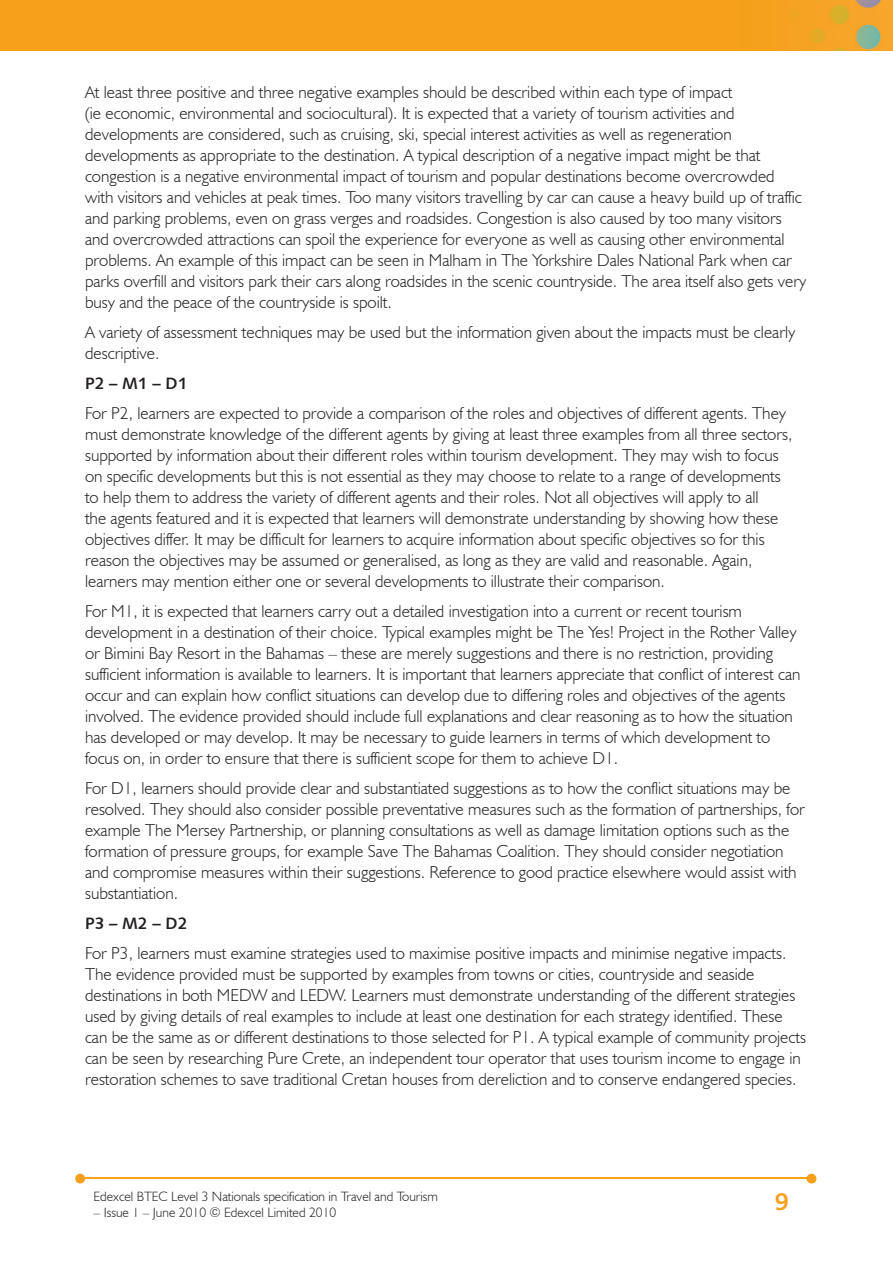
<style>
.page{position:relative;width:893px;height:1263px;background:#fff}
.page>*{position:absolute;margin:0;border:0;box-sizing:border-box;transform-origin:0 0}
.t1{font:700 25.5px "Bliss";color:#f6a01b}
.t2{font:300 17.25px/21px "Humanist 521 BT";color:#231f20}
.t3{font:16.5px "Humanist 531 BT Bold A";color:#231f20}
.t4{font:300 13.5px "Humanist 521 BT";color:#231f20}
</style>
<div class="page">
<img style="left:0;top:0;width:893px;height:51px">
<hr style="left:82px;top:1178px;width:728px;height:1px;background:#f6a01b">
<svg style="left:807px;top:1174px;width:9px;height:9px"></svg>
<svg style="left:75px;top:1174px;width:10px;height:9px"></svg>
<p class="t2" style="left:85px;top:81px;width:723px">At least three positive and three negative examples should be described within each type of impact<br>(ie economic, environmental and sociocultural). It is expected that a variety of tourism activities and developments are considered, such as cruising, ski, special interest activities as well as regeneration developments as appropriate to the destination. A typical description of a negative impact might be that congestion is a negative environmental impact of tourism and popular destinations become overcrowded with visitors and vehicles at peak times. Too many visitors travelling by car can cause a heavy build up of traffic and parking problems, even on grass verges and roadsides. Congestion is also caused by too many visitors and overcrowded attractions can spoil the experience for everyone as well as causing other environmental problems. An example of this impact can be seen in Malham in The Yorkshire Dales National Park when car parks overfill and visitors park their cars along roadsides in the scenic countryside. The area itself also gets very busy and the peace of the countryside is spoilt.</p>
<p class="t2" style="left:85px;top:321px;width:712px">A variety of assessment techniques may be used but the information given about the impacts must be clearly descriptive.</p>
<p class="t3" style="left:85px;top:373px;width:104px">P2 – M1 – D1</p>
<p class="t2" style="left:85px;top:402px;width:709px">For P2, learners are expected to provide a comparison of the roles and objectives of different agents. They must demonstrate knowledge of the different agents by giving at least three examples from all three sectors, supported by information about their different roles within tourism development. They may wish to focus on specific developments but this is not essential as they may choose to relate to a range of developments to help them to address the variety of different agents and their roles. Not all objectives will apply to all<br>the agents featured and it is expected that learners will demonstrate understanding by showing how these objectives differ. It may be difficult for learners to acquire information about specific objectives so for this reason the objectives may be assumed or generalised, as long as they are valid and reasonable. Again, learners may mention either one or several developments to illustrate their comparison.</p>
<p class="t2" style="left:85px;top:600px;width:717px">For M1, it is expected that learners carry out a detailed investigation into a current or recent tourism development in a destination of their choice. Typical examples might be The Yes! Project in the Rother Valley or Bimini Bay Resort in the Bahamas – these are merely suggestions and there is no restriction, providing sufficient information is available to learners. It is important that learners appreciate that conflict of interest can occur and can explain how conflict situations can develop due to differing roles and objectives of the agents involved. The evidence provided should include full explanations and clear reasoning as to how the situation has developed or may develop. It may be necessary to guide learners in terms of which development to focus on, in order to ensure that there is sufficient scope for them to achieve D1.</p>
<p class="t2" style="left:85px;top:777px;width:721px">For D1, learners should provide clear and substantiated suggestions as to how the conflict situations may be resolved. They should also consider possible preventative measures such as the formation of partnerships, for example The Mersey Partnership, or planning consultations as well as damage limitation options such as the formation of pressure groups, for example Save The Bahamas Coalition. They should consider negotiation and compromise measures within their suggestions. Reference to good practice elsewhere would assist with substantiation.</p>
<p class="t3" style="left:85px;top:913px;width:104px">P3 – M2 – D2</p>
<p class="t2" style="left:85px;top:942px;width:722px">For P3, learners must examine strategies used to maximise positive impacts and minimise negative impacts.<br>The evidence provided must be supported by examples from towns or cities, countryside and seaside destinations in both MEDW and LEDW. Learners must demonstrate understanding of the different strategies used by giving details of real examples to include at least one destination for each strategy identified. These can be the same as or different destinations to those selected for P1. A typical example of community projects can be seen by researching Pure Crete, an independent tour operator that uses tourism income to engage in restoration schemes to save traditional Cretan houses from dereliction and to conserve endangered species.</p>
<p class="t4" style="left:94px;top:1188px;width:346px">Edexcel BTEC Level 3 Nationals specification in Travel and Tourism</p>
<p class="t4" style="left:94px;top:1204px;width:244px">– Issue 1 – June 2010 © Edexcel Limited 2010</p>
<h1 class="t1" style="left:775px;top:1189px;width:15px">9</h1>
</div>
